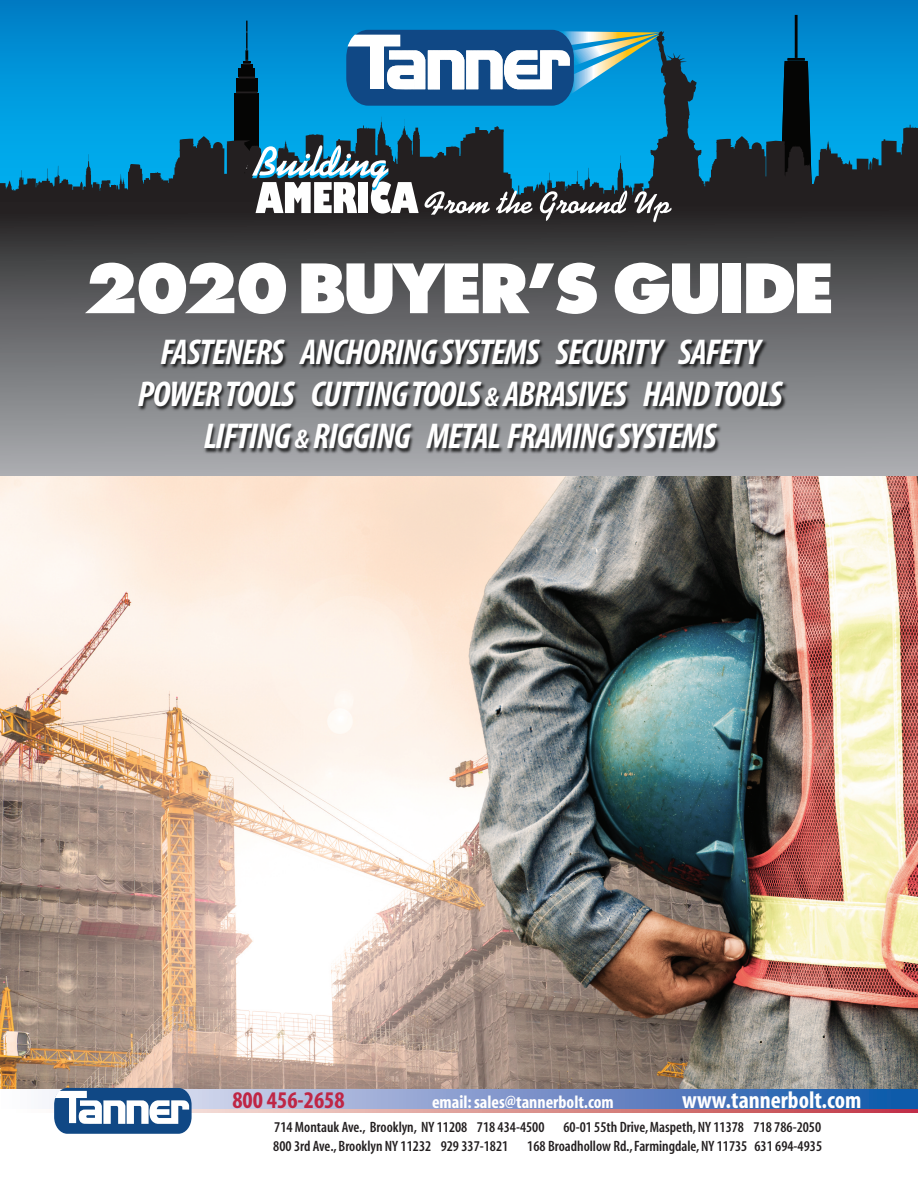
<style>
.page{position:relative;width:918px;height:1188px;background:#fff}
.page>*{position:absolute;margin:0;border:0;box-sizing:border-box;transform-origin:0 0}
.t1{font:800 66px "Futura";letter-spacing:-.05em;color:#fff}
.t2{font:italic 700 condensed 36px/42px "Myriad";letter-spacing:-.025em;color:#fff;text-align:center}
.t3{font:700 condensed 24px "Myriad";color:#fff}
.t4{font:700 condensed 24px "Myriad";color:#bf2645}
.t5{font:700 condensed 18px "Myriad";color:#fff}
.t6{font:600 condensed 15px "Myriad";color:#231f20}
.s1{font-size:27px}
</style>
<div class="page">
<svg style="left:0;top:0;width:918px;height:117px;background:#0089cf"></svg>
<svg style="left:0;top:202px;width:918px;height:131px;background:#4b4b4d"></svg>
<div style="left:235px;top:93px;width:24px;height:60px;background:#050504"></div>
<svg style="left:0;top:117px;width:236px;height:85px;background:#0c749e"></svg>
<hr style="left:795px;top:15px;width:3px;height:43px;background:#050504">
<svg style="left:236px;top:21px;width:682px;height:201px;background:#26759b"></svg>
<img style="left:0;top:480px;width:918px;height:609px">
<img style="left:0;top:333px;width:918px;height:147px">
<svg style="left:49px;top:1089px;width:869px;height:21px;background:#7791c5"></svg>
<svg style="left:192px;top:1110px;width:726px;height:3px;background:#d98a8a"></svg>
<svg style="left:54px;top:1088px;width:138px;height:46px"></svg>
<h1 class="t1" style="left:83px;top:260px;width:753px">2020 BUYER’S GUIDE</h1>
<h2 class="t2" style="left:138px;top:334px;width:646px">FASTENERS ANCHORING SYSTEMS SECURITY SAFETY<br>POWER TOOLS CUTTING TOOLS <span class="s1">&amp;</span> ABRASIVES HAND TOOLS<br>LIFTING <span class="s1">&amp;</span> RIGGING METAL FRAMING SYSTEMS</h2>
<h3 class="t4" style="left:232px;top:1091px;width:114px">800 456-2658</h3>
<p class="t5" style="left:432px;top:1096px;width:183px">email: sales@tannerbolt.com</p>
<h3 class="t3" style="left:682px;top:1091px;width:181px">www.tannerbolt.com</h3>
<p class="t6" style="left:274px;top:1122px;width:272px">714 Montauk Ave., Brooklyn, NY 11208 718 434-4500</p>
<p class="t6" style="left:563px;top:1122px;width:259px">60-01 55th Drive, Maspeth, NY 11378 718 786-2050</p>
<p class="t6" style="left:273px;top:1141px;width:237px">800 3rd Ave., Brooklyn NY 11232 929 337-1821</p>
<p class="t6" style="left:527px;top:1141px;width:296px">168 Broadhollow Rd., Farmingdale, NY 11735 631 694-4935</p>
</div>
